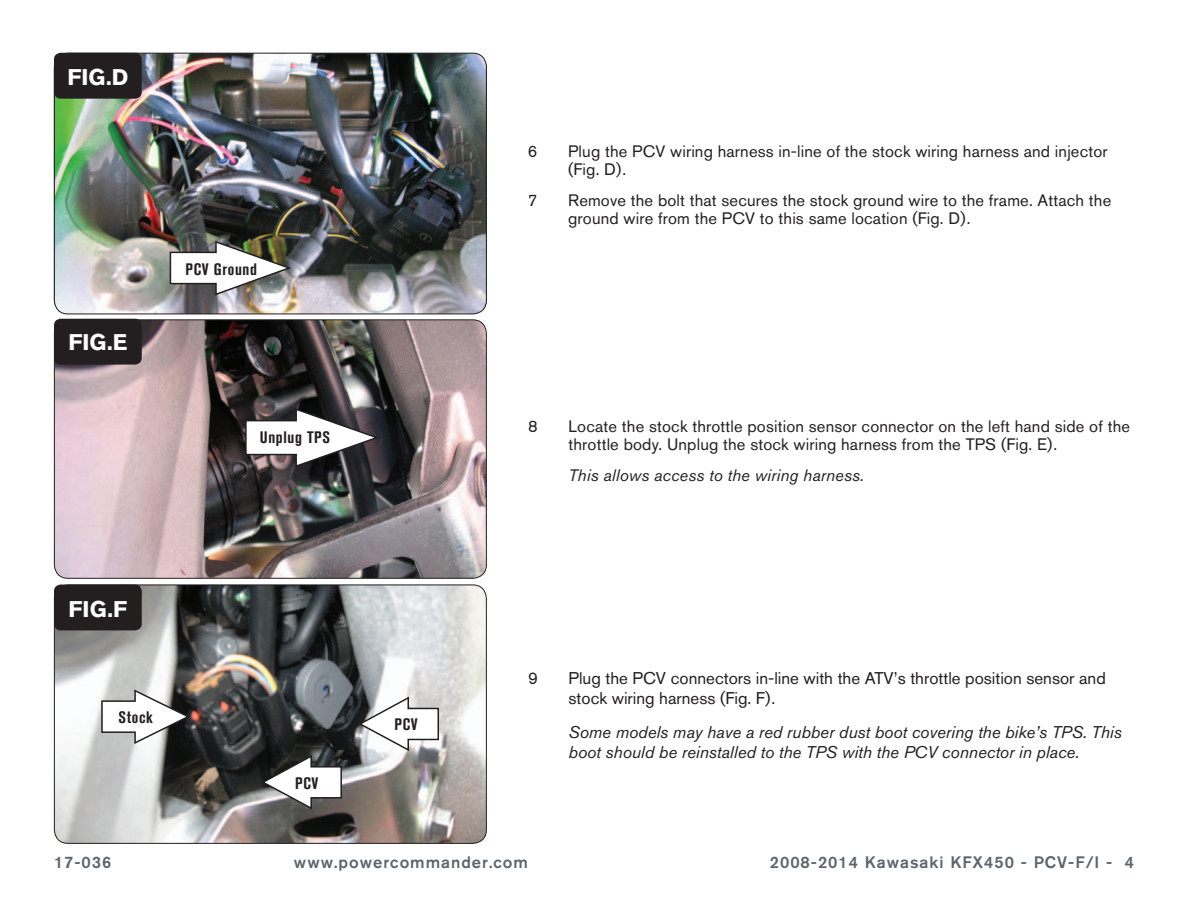
<style>
.page{position:relative;width:1188px;height:918px;background:#fff}
.page>*{position:absolute;margin:0;border:0;box-sizing:border-box;transform-origin:0 0}
.t1{font:700 22.5px "Akzidenz Grotesk BQ";color:#fff}
.Bodycopy{font:italic 16.8px/20.2px "Akzidenz Grotesk BQ";color:#231f20}
.Bodycopy-2{font:16.8px/20.2px "Akzidenz Grotesk BQ";color:#231f20}
.Bodycopy-3{font:16.5px/18px "Akzidenz Grotesk BQ";letter-spacing:.01em;color:#231f20}
.t2{font:500 16.5px "Akzidenz Grotesk BQ";letter-spacing:.06em;color:#5e656c}
.Bodycopy-4{font:italic 16.5px "Akzidenz Grotesk BQ";letter-spacing:.01em;color:#231f20}
.Callouts{font:700 condensed 16.5px "Akzidenz Grotesk BQ";letter-spacing:.04em;color:#231f20}
</style>
<div class="page">
<img style="left:54px;top:320px;width:431px;height:258px">
<div style="left:54px;top:319px;width:433px;height:260px;border:1px solid #231f20;border-radius:14px"></div>
<img style="left:54px;top:585px;width:432px;height:258px">
<div style="left:54px;top:585px;width:433px;height:259px;border:1px solid #231f20;border-radius:14px"></div>
<div style="left:54px;top:585px;width:88px;height:45px;background:#231f20;border-radius:7px"></div>
<img style="left:54px;top:53px;width:432px;height:261px">
<div style="left:54px;top:53px;width:433px;height:261px;border:1px solid #231f20;border-radius:14px"></div>
<div style="left:54px;top:53px;width:88px;height:46px;background:#231f20;border-radius:7px"></div>
<div style="left:54px;top:319px;width:88px;height:46px;background:#231f20;border-radius:7px"></div>
<img style="left:169px;top:240px;width:125px;height:56px">
<svg style="left:244px;top:407px;width:137px;height:61px"></svg>
<svg style="left:357px;top:696px;width:83px;height:56px"></svg>
<svg style="left:260px;top:754px;width:83px;height:57px"></svg>
<svg style="left:101px;top:688px;width:90px;height:57px"></svg>
<p class="t1" style="left:67px;top:64px;width:62px">FIG.D</p>
<p class="t1" style="left:76px;top:65px;width:46px">FIG.</p>
<p class="t1" style="left:68px;top:330px;width:61px">FIG.E</p>
<p class="Callouts" style="left:185px;top:259px;width:73px">PCV Ground</p>
<p class="Callouts" style="left:260px;top:428px;width:72px">Unplug TPS</p>
<p class="t1" style="left:69px;top:596px;width:60px">FIG.F</p>
<p class="Callouts" style="left:119px;top:708px;width:36px">Stock</p>
<p class="Callouts" style="left:295px;top:773px;width:25px">PCV</p>
<p class="Callouts" style="left:395px;top:715px;width:25px">PCV</p>
<p class="Bodycopy-3" style="left:528px;top:142px;width:11px">6</p>
<p class="Bodycopy-3" style="left:568px;top:142px;width:541px">Plug the PCV wiring harness in-line of the stock wiring harness and injector (Fig. D).</p>
<p class="Bodycopy-3" style="left:528px;top:191px;width:11px">7</p>
<p class="Bodycopy-3" style="left:568px;top:191px;width:545px">Remove the bolt that secures the stock ground wire to the frame. Attach the ground wire from the PCV to this same location (Fig. D).</p>
<p class="Bodycopy-3" style="left:528px;top:417px;width:11px">8</p>
<p class="Bodycopy-3" style="left:569px;top:417px;width:563px">Locate the stock throttle position sensor connector on the left hand side of the throttle body. Unplug the stock wiring harness from the TPS (Fig. E).</p>
<p class="Bodycopy-4" style="left:569px;top:466px;width:297px">This allows access to the wiring harness.</p>
<p class="Bodycopy-2" style="left:528px;top:668px;width:11px">9</p>
<p class="Bodycopy-2" style="left:569px;top:668px;width:539px">Plug the PCV connectors in-line with the ATV’s throttle position sensor and stock wiring harness (Fig. F).</p>
<p class="Bodycopy" style="left:569px;top:722px;width:555px">Some models may have a red rubber dust boot covering the bike’s TPS. This boot should be reinstalled to the TPS with the PCV connector in place.</p>
<p class="t2" style="left:54px;top:852px;width:59px">17-036</p>
<p class="t2" style="left:294px;top:852px;width:236px">www.powercommander.com</p>
<p class="t2" style="left:770px;top:852px;width:366px">2008-2014 Kawasaki KFX450 - PCV-F/I - 4</p>
</div>
